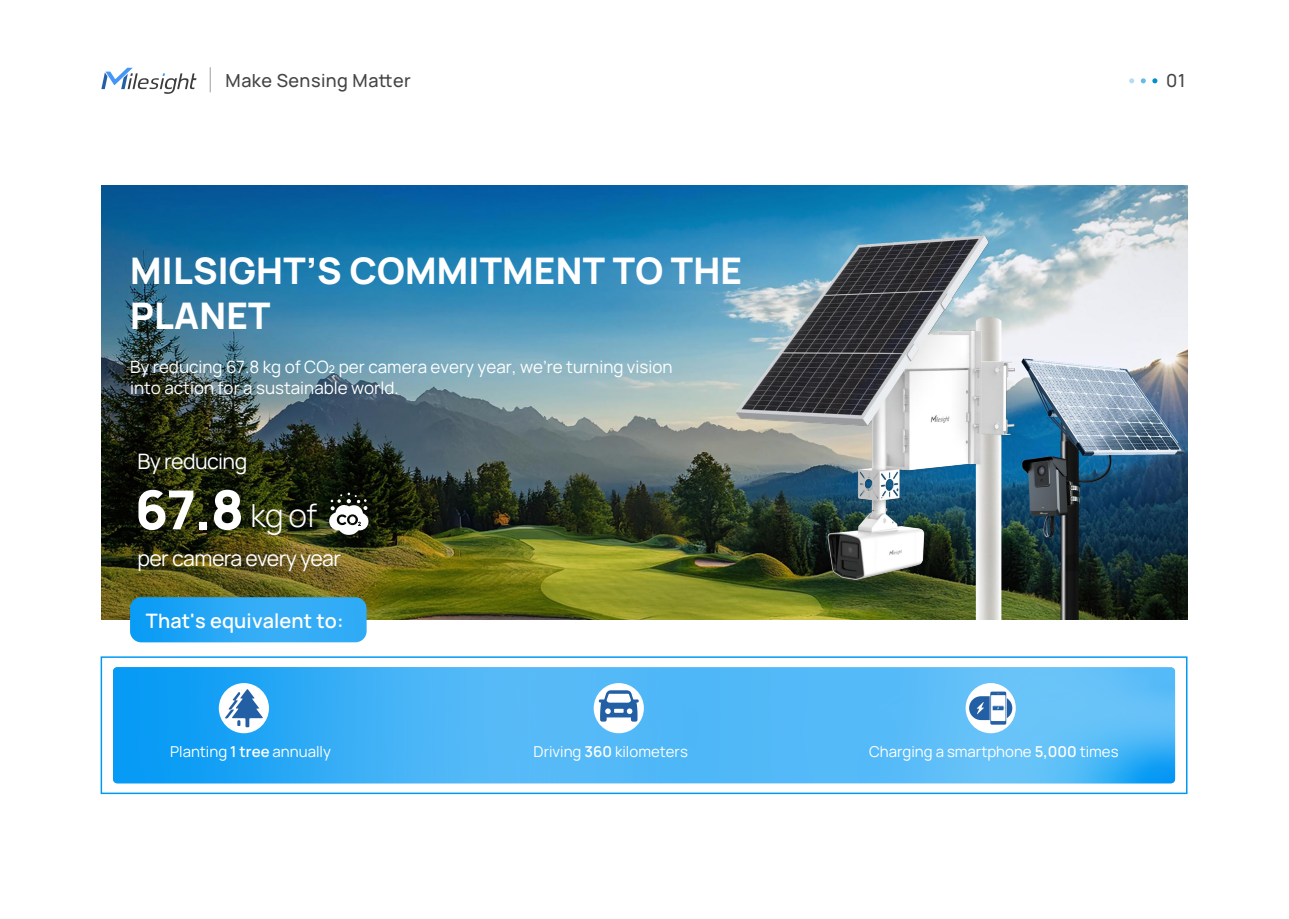
<style>
.page{position:relative;width:1289px;height:919px;background:#fff}
.page>*{position:absolute;margin:0;border:0;box-sizing:border-box;transform-origin:0 0}
.t1{font:800 53.85px "Manrope";color:#fff}
.t2{font:800 36.6px/45.3px "Manrope";letter-spacing:.005em;color:#fff}
.t3{font:300 31.8px "Manrope";color:#fff}
.t4{font:21.3px "Manrope";letter-spacing:-.025em;color:#fff}
.t5{font:600 19.8px "Manrope";letter-spacing:.005em;color:#fff}
.t6{font:500 18px "Manrope";letter-spacing:.025em;color:#444445}
.t7{font:16.95px/20.4px "Manrope";color:#fff}
.t8{font:15px "Manrope";color:#fff}
.s1{font-weight:600}
</style>
<div class="page">
<svg style="left:210px;top:67px;width:1px;height:25px"></svg>
<svg style="left:1152px;top:78px;width:5px;height:5px"></svg>
<svg style="left:1140px;top:78px;width:5px;height:5px"></svg>
<svg style="left:1129px;top:78px;width:5px;height:5px"></svg>
<svg style="left:101px;top:68px;width:95px;height:26px"></svg>
<img style="left:101px;top:185px;width:1086px;height:434px">
<svg style="left:113px;top:667px;width:1061px;height:116px;background:#48b4f6"></svg>
<div style="left:101px;top:656px;width:1086px;height:138px;border:2px solid #0199f4"></div>
<svg style="left:130px;top:597px;width:236px;height:45px;background:#2aa7f3"></svg>
<div style="left:219px;top:683px;width:50px;height:50px;background:#fff;border-radius:50%"></div>
<svg style="left:225px;top:689px;width:38px;height:38px"></svg>
<div style="left:593px;top:683px;width:51px;height:50px;background:#fff;border-radius:50%"></div>
<svg style="left:599px;top:690px;width:39px;height:31px"></svg>
<div style="left:965px;top:683px;width:50px;height:50px;background:#fff;border-radius:50%"></div>
<svg style="left:968px;top:691px;width:44px;height:33px"></svg>
<svg style="left:328px;top:492px;width:41px;height:43px"></svg>
<img style="left:1063px;top:350px;width:121px;height:269px">
<img style="left:732px;top:194px;width:331px;height:425px">
<p class="t6" style="left:226px;top:68px;width:187px">Make Sensing Matter</p>
<p class="t6" style="left:1166px;top:68px;width:21px">01</p>
<h2 class="t2" style="left:130px;top:246px;width:613px">MILSIGHT’S COMMITMENT TO THE<br>PLANET</h2>
<p class="t7" style="left:130px;top:356px;width:544px">By reducing 67.8 kg of CO₂ per camera every year, we’re turning vision into action for a sustainable world.</p>
<p class="t4" style="left:137px;top:446px;width:111px">By reducing</p>
<h1 class="t1" style="left:135px;top:472px;width:111px">67.8</h1>
<h3 class="t3" style="left:250px;top:492px;width:68px">kg of</h3>
<p class="t4" style="left:137px;top:543px;width:205px">per camera every year</p>
<p class="t5" style="left:146px;top:606px;width:199px">That's equivalent to:</p>
<p class="t8" style="left:170px;top:741px;width:162px">Planting <span class="s1">1 tree</span> annually</p>
<p class="t8" style="left:533px;top:741px;width:156px">Driving <span class="s1">360</span> kilometers</p>
<p class="t8" style="left:869px;top:741px;width:251px">Charging a smartphone <span class="s1">5,000</span> times</p>
</div>
